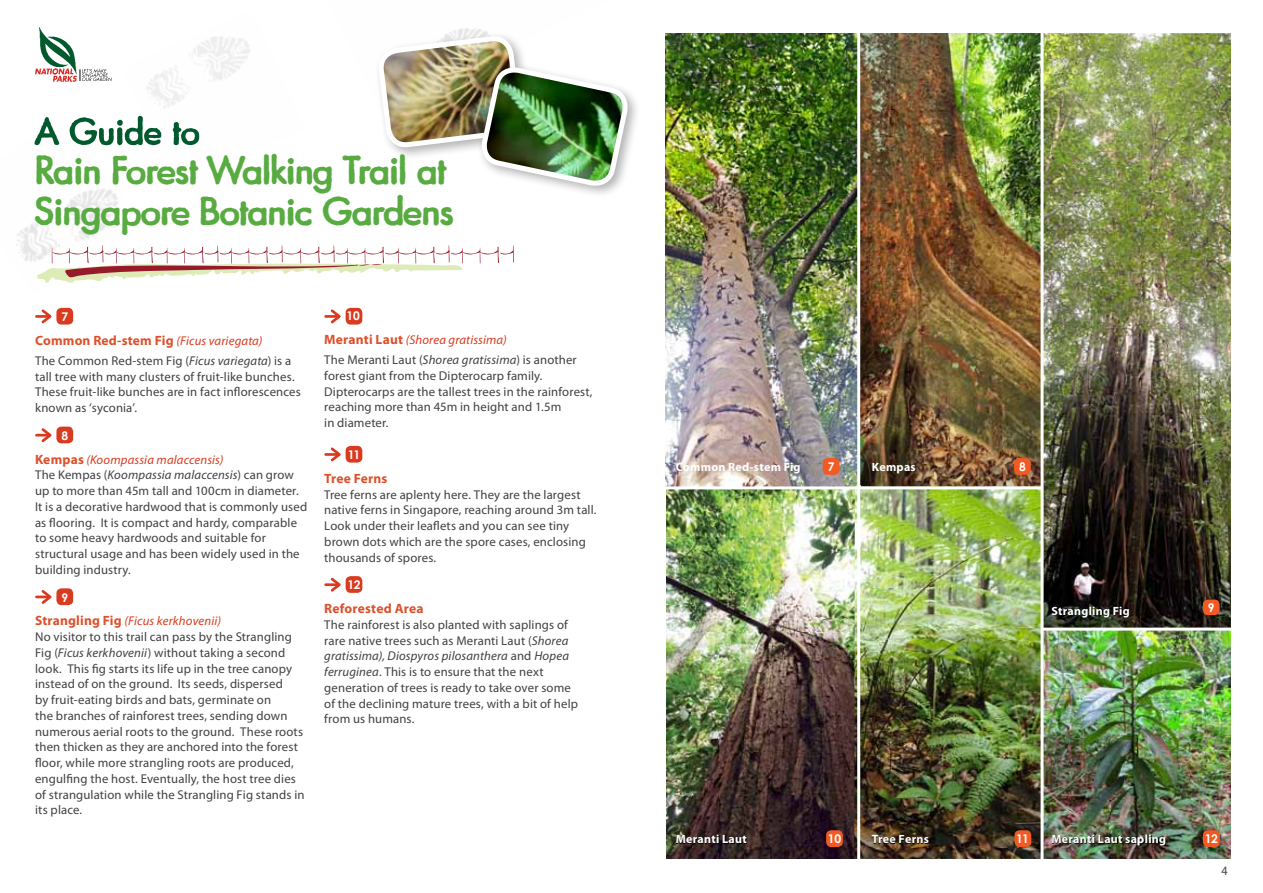
<style>
.page{position:relative;width:1263px;height:893px;background:#fff}
.page>*{position:absolute;margin:0;border:0;box-sizing:border-box;transform-origin:0 0}
.t1{font:700 36.6px/40.5px "Graham";letter-spacing:-.025em;color:#58ab40}
.t2{font:700 13.5px "Myriad Pro";letter-spacing:.015em;color:#dc512c}
.t3{font:12.75px/15.8px "Myriad Pro";letter-spacing:.01em;color:#414042}
.t4{font:12.75px "Myriad Pro";letter-spacing:.01em;color:#414042;scale:.95 1}
.t5{font:700 12px "Myriad Pro";letter-spacing:.02em;color:#fff}
.t6{font:700 12px "Century Gothic";letter-spacing:-.02em;color:#fff}
.s1{font-weight:400;font-style:italic;font-size:12.75px;color:#d93b20}
.s2{font-style:italic}
.s3{font-weight:700;font-size:13.5px;color:#dc512c}
.s4{font-style:italic;color:#d93b20}
</style>
<div class="page">
<img style="left:1043px;top:33px;width:187px;height:595px">
<div style="left:1203px;top:599px;width:16px;height:16px;background:#f15a22;border-radius:5px"></div>
<img style="left:666px;top:33px;width:374px;height:453px">
<img style="left:1043px;top:631px;width:187px;height:228px">
<img style="left:666px;top:489px;width:188px;height:370px">
<img style="left:854px;top:489px;width:186px;height:370px">
<img style="left:16px;top:115px;width:124px;height:146px">
<div style="left:56px;top:308px;width:17px;height:17px;background:#d93b20;border-radius:5px"></div>
<svg style="left:36px;top:309px;width:16px;height:15px"></svg>
<div style="left:56px;top:427px;width:17px;height:16px;background:#d93b20;border-radius:5px"></div>
<svg style="left:36px;top:428px;width:16px;height:14px"></svg>
<div style="left:56px;top:588px;width:17px;height:17px;background:#d93b20;border-radius:5px"></div>
<svg style="left:36px;top:590px;width:16px;height:14px"></svg>
<div style="left:346px;top:308px;width:16px;height:17px;background:#d93b20;border-radius:5px"></div>
<svg style="left:326px;top:309px;width:15px;height:15px"></svg>
<div style="left:346px;top:446px;width:16px;height:17px;background:#d93b20;border-radius:5px"></div>
<svg style="left:326px;top:447px;width:15px;height:15px"></svg>
<div style="left:346px;top:576px;width:16px;height:17px;background:#d93b20;border-radius:5px"></div>
<svg style="left:326px;top:577px;width:15px;height:15px"></svg>
<div style="left:374px;top:32px;width:160px;height:128px;background:#000;opacity:.3"></div>
<div style="left:477px;top:63px;width:164px;height:136px;background:#000;opacity:.3"></div>
<img style="left:379px;top:37px;width:252px;height:162px">
<div style="left:823px;top:458px;width:16px;height:17px;background:#f15a22;border-radius:5px"></div>
<div style="left:1014px;top:458px;width:17px;height:17px;background:#f15a22;border-radius:5px"></div>
<div style="left:1014px;top:830px;width:17px;height:17px;background:#f15a22;border-radius:5px"></div>
<div style="left:826px;top:830px;width:17px;height:17px;background:#f15a22;border-radius:5px"></div>
<div style="left:1203px;top:830px;width:16px;height:17px;background:#f15a22;border-radius:5px"></div>
<svg style="left:35px;top:116px;width:164px;height:29px"></svg>
<svg style="left:37px;top:245px;width:477px;height:38px"></svg>
<img style="left:39px;top:27px;width:37px;height:40px">
<img style="left:35px;top:67px;width:42px;height:15px">
<svg style="left:80px;top:69px;width:32px;height:12px"></svg>
<hr style="left:857px;top:29px;width:3px;height:840px;background:#fff">
<svg style="left:1052px;top:606px;width:77px;height:11px"></svg>
<svg style="left:677px;top:835px;width:70px;height:9px"></svg>
<svg style="left:872px;top:835px;width:57px;height:9px"></svg>
<svg style="left:1052px;top:835px;width:114px;height:11px"></svg>
<h1 class="t1" style="left:35px;top:150px;width:421px">Rain Forest Walking Trail at<br>Singapore Botanic Gardens</h1>
<p class="t6" style="left:61px;top:309px;width:8px">7</p>
<p class="t2" style="left:35px;top:331px;width:229px">Common Red-stem Fig <span class="s1">(Ficus variegata)</span></p>
<p class="t3" style="left:35px;top:352px;width:267px">The Common Red-stem Fig (<span class="s2">Ficus variegata</span>) is a tall tree with many clusters of fruit-like bunches.<br>These fruit-like bunches are in fact inflorescences known as ‘syconia’.</p>
<p class="t6" style="left:61px;top:428px;width:8px">8</p>
<p class="t3" style="left:35px;top:451px;width:274px"><span class="s3">Kempas</span> <span class="s4">(Koompassia malaccensis)<br></span>The Kempas (<span class="s2">Koompassia malaccensis</span>) can grow up to more than 45m tall and 100cm in diameter.<br>It is a decorative hardwood that is commonly used as flooring. It is compact and hardy, comparable to some heavy hardwoods and suitable for structural usage and has been widely used in the building industry.</p>
<p class="t6" style="left:61px;top:590px;width:8px">9</p>
<p class="t3" style="left:35px;top:613px;width:271px"><span class="s3">Strangling Fig</span> <span class="s4">(Ficus kerkhovenii)<br></span>No visitor to this trail can pass by the Strangling Fig (<span class="s2">Ficus kerkhovenii</span>) without taking a second look. This fig starts its life up in the tree canopy instead of on the ground. Its seeds, dispersed<br>by fruit-eating birds and bats, germinate on<br>the branches of rainforest trees, sending down numerous aerial roots to the ground. These roots then thicken as they are anchored into the forest floor, while more strangling roots are produced, engulfing the host. Eventually, the host tree dies of strangulation while the Strangling Fig stands in its place.</p>
<p class="t6" style="left:347px;top:308px;width:15px">10</p>
<p class="t3" style="left:324px;top:330px;width:254px;line-height:20px"><span class="s3">Meranti Laut</span> <span class="s4">(Shorea gratissima)<br></span>The Meranti Laut (<span class="s2">Shorea gratissima</span>) is another</p>
<p class="t3" style="left:324px;top:367px;width:270px">forest giant from the Dipterocarp family.<br>Dipterocarps are the tallest trees in the rainforest, reaching more than 45m in height and 1.5m<br>in diameter.</p>
<p class="t6" style="left:348px;top:447px;width:14px">11</p>
<p class="t2" style="left:324px;top:469px;width:65px">Tree Ferns</p>
<p class="t3" style="left:324px;top:486px;width:274px">Tree ferns are aplenty here. They are the largest native ferns in Singapore, reaching around 3m tall.<br>Look under their leaflets and you can see tiny brown dots which are the spore cases, enclosing thousands of spores.</p>
<p class="t6" style="left:347px;top:577px;width:15px">12</p>
<p class="t2" style="left:324px;top:600px;width:101px">Reforested Area</p>
<p class="t3" style="left:324px;top:616px;width:255px">The rainforest is also planted with saplings of rare native trees such as Meranti Laut (<span class="s2">Shorea gratissima), Diospyros pilosanthera</span> and <span class="s2">Hopea ferruginea</span>. This is to ensure that the next generation of trees is ready to take over some of the declining mature trees, with a bit of help from us humans.</p>
<p class="t6" style="left:828px;top:459px;width:8px">7</p>
<p class="t6" style="left:1019px;top:459px;width:8px">8</p>
<p class="t5" style="left:676px;top:459px;width:126px">Common Red-stem Fig</p>
<p class="t5" style="left:872px;top:459px;width:45px">Kempas</p>
<p class="t5" style="left:1051px;top:603px;width:80px">Strangling Fig</p>
<p class="t6" style="left:1208px;top:600px;width:8px">9</p>
<p class="t6" style="left:828px;top:831px;width:15px">10</p>
<p class="t6" style="left:1016px;top:831px;width:14px">11</p>
<p class="t6" style="left:1205px;top:831px;width:15px">12</p>
<p class="t5" style="left:676px;top:831px;width:73px">Meranti Laut</p>
<p class="t5" style="left:872px;top:831px;width:59px">Tree Ferns</p>
<p class="t5" style="left:1051px;top:831px;width:116px">Meranti Laut sapling</p>
<p class="t4" style="left:1221px;top:863px;width:8px">4</p>
</div>
